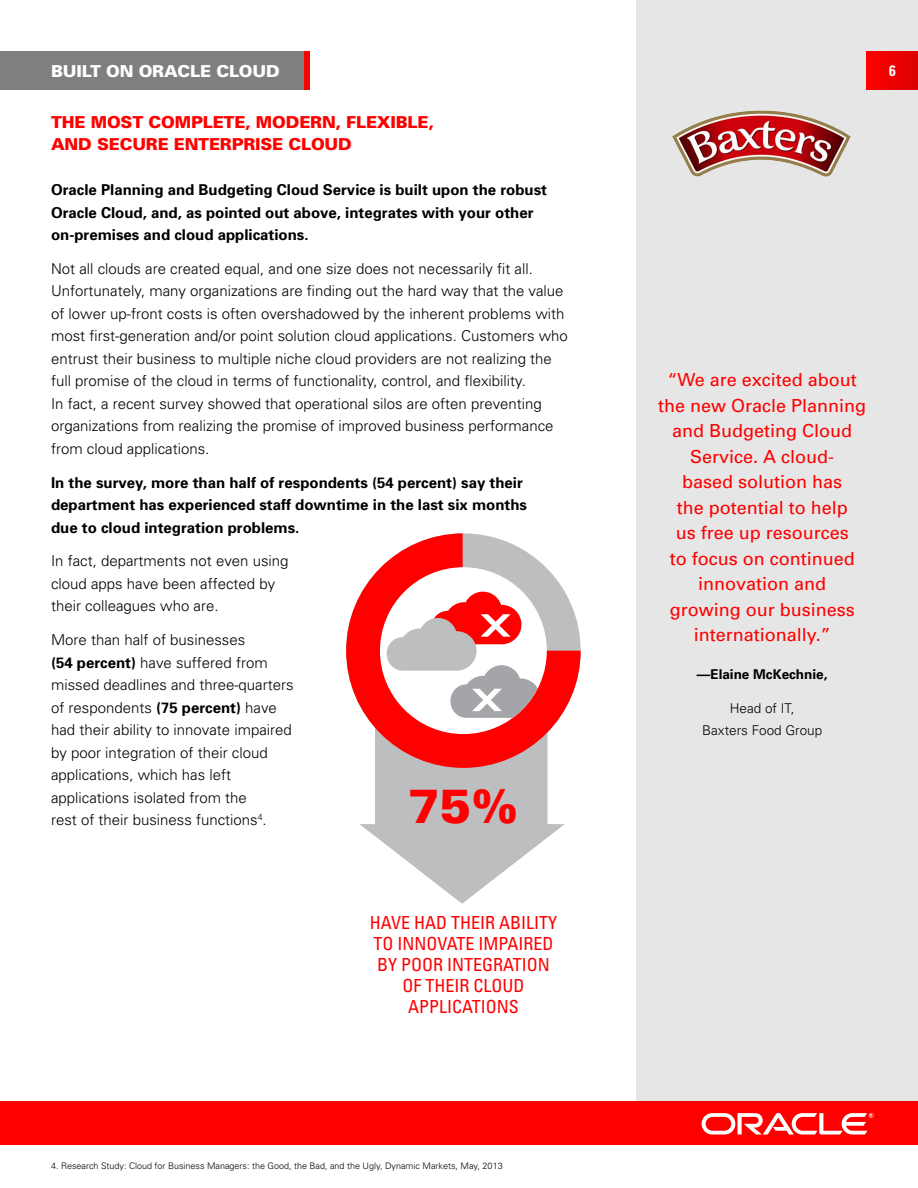
<style>
.page{position:relative;width:918px;height:1188px;background:#fff}
.page>*{position:absolute;margin:0;border:0;box-sizing:border-box;transform-origin:0 0}
.t1{font:900 48px "Univers";color:#f00}
.t2{font:18px/25.5px "Univers";color:#f00;text-align:center}
.t3{font:condensed 18px/21px "Univers";color:#f00;text-align:center}
.t4{font:900 16.5px/22.5px "Univers";letter-spacing:-.01em;color:#f00}
.t5{font:900 16.5px "Univers";letter-spacing:-.01em;color:#fff}
.t6{font:300 15px/22.5px "Univers";color:#000}
.t7{font:700 15px/22.5px "Univers";color:#000}
.t8{font:700 condensed 15px "Univers";color:#fff}
.t9{font:300 13.5px/22.5px "Univers";color:#000;text-align:center}
.t10{font:700 13.5px "Univers";color:#000}
.t11{font:300 9px "Univers";color:#000}
.s1{font-weight:700}
</style>
<div class="page">
<div style="left:0;top:1102px;width:918px;height:43px;background:#f00"></div>
<svg style="left:702px;top:1113px;width:172px;height:22px"></svg>
<svg style="left:346px;top:533px;width:235px;height:176px"></svg>
<div style="left:380px;top:567px;width:167px;height:167px;background:#fff;border-radius:50%"></div>
<svg style="left:359px;top:592px;width:206px;height:312px"></svg>
<div style="left:636px;top:0;width:282px;height:1102px;background:#e6e6e6"></div>
<div style="left:0;top:51px;width:304px;height:39px;background:#7f7f7f"></div>
<div style="left:304px;top:51px;width:5px;height:39px;background:#f00"></div>
<img style="left:672px;top:111px;width:179px;height:66px">
<div style="left:867px;top:51px;width:51px;height:39px;background:linear-gradient(to right,#f00,#db0000)"></div>
<p class="t5" style="left:51px;top:61px;width:230px">BUILT ON ORACLE CLOUD</p>
<p class="t4" style="left:51px;top:110px;width:384px">THE MOST COMPLETE, MODERN, FLEXIBLE,<br>AND SECURE ENTERPRISE CLOUD</p>
<p class="t7" style="left:51px;top:178px;width:498px">Oracle Planning and Budgeting Cloud Service is built upon the robust<br>Oracle Cloud, and, as pointed out above, integrates with your other on-premises and cloud applications.</p>
<p class="t6" style="left:51px;top:257px;width:518px">Not all clouds are created equal, and one size does not necessarily fit all.<br>Unfortunately, many organizations are finding out the hard way that the value of lower up-front costs is often overshadowed by the inherent problems with most first-generation and/or point solution cloud applications. Customers who entrust their business to multiple niche cloud providers are not realizing the full promise of the cloud in terms of functionality, control, and flexibility.<br>In fact, a recent survey showed that operational silos are often preventing organizations from realizing the promise of improved business performance from cloud applications.</p>
<p class="t7" style="left:51px;top:471px;width:478px">In the survey, more than half of respondents (54 percent) say their department has experienced staff downtime in the last six months due to cloud integration problems.</p>
<p class="t6" style="left:51px;top:550px;width:239px">In fact, departments not even using cloud apps have been affected by their colleagues who are.</p>
<p class="t6" style="left:51px;top:628px;width:244px">More than half of businesses<br><span class="s1">(54 percent)</span> have suffered from missed deadlines and three-quarters of respondents <span class="s1">(75 percent)</span> have had their ability to innovate impaired by poor integration of their cloud applications, which has left applications isolated from the<br>rest of their business functions<sup>4</sup>.</p>
<h1 class="t1" style="left:408px;top:776px;width:113px">75%</h1>
<p class="t3" style="left:370px;top:911px;width:189px">HAVE HAD THEIR ABILITY<br>TO INNOVATE IMPAIRED<br>BY POOR INTEGRATION<br>OF THEIR CLOUD<br>APPLICATIONS</p>
<p class="t11" style="left:51px;top:1161px;width:453px">4. Research Study: Cloud for Business Managers: the Good, the Bad, and the Ugly, Dynamic Markets, May, 2013</p>
<p class="t8" style="left:889px;top:62px;width:8px">6</p>
<p class="t2" style="left:658px;top:367px;width:210px">“We are excited about the new Oracle Planning and Budgeting Cloud<br>Service. A cloud-<br>based solution has<br>the potential to help<br>us free up resources<br>to focus on continued innovation and<br>growing our business internationally.”</p>
<p class="t10" style="left:697px;top:666px;width:132px">—Elaine McKechnie,</p>
<p class="t9" style="left:702px;top:697px;width:122px">Head of IT,<br>Baxters Food Group</p>
</div>
